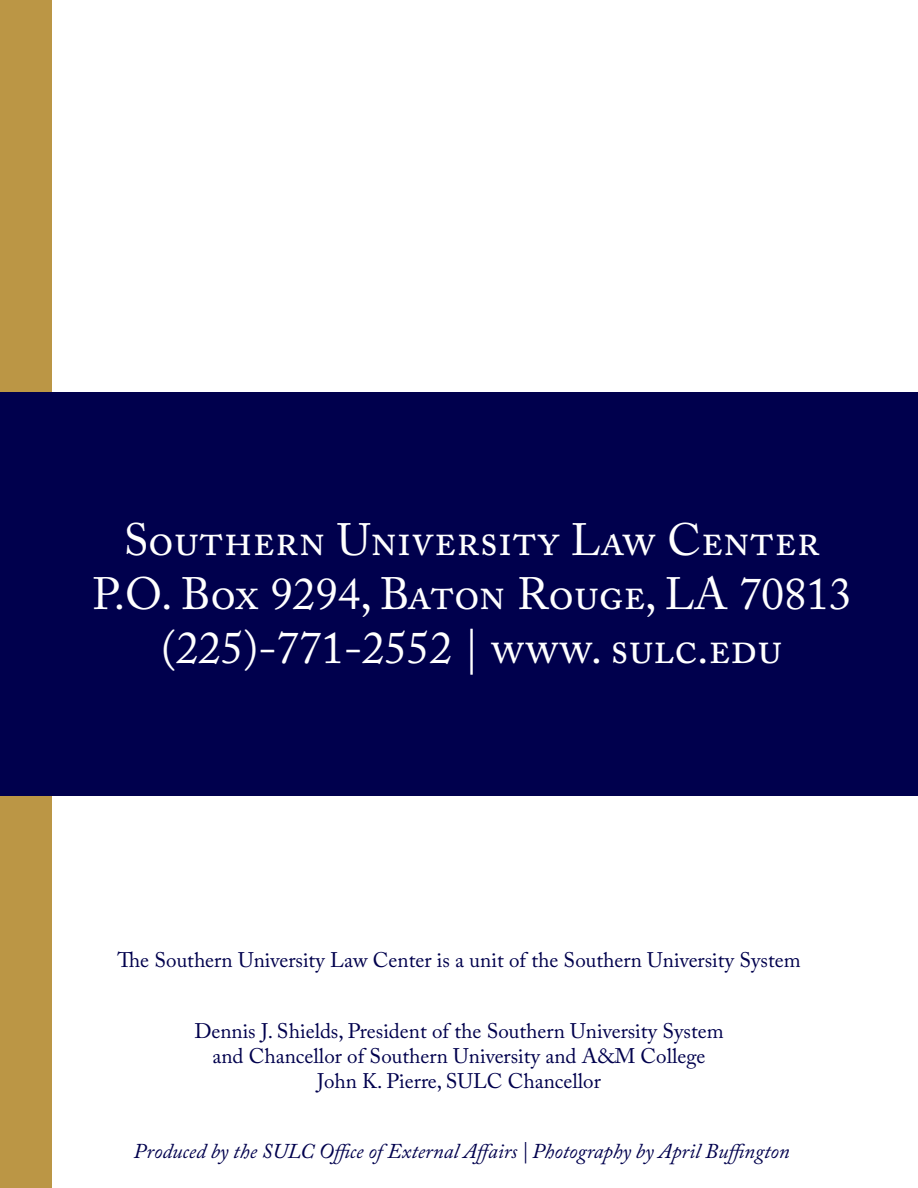
<style>
.page{position:relative;width:918px;height:1188px;background:#fff}
.page>*{position:absolute;margin:0;border:0;box-sizing:border-box;transform-origin:0 0}
.t1{font:45px "Adobe Caslon Pro";color:#fff}
.t2{font:21px "Adobe Caslon Pro";color:#00004d}
.t3{font:italic 21px "Adobe Caslon Pro";color:#00004d}
</style>
<div class="page">
<div style="left:0;top:392px;width:918px;height:404px;background:#00004d"></div>
<div style="left:0;top:0;width:52px;height:392px;background:#bb9645"></div>
<div style="left:0;top:796px;width:52px;height:392px;background:#bb9645"></div>
<p class="t1" style="left:124px;top:513px;width:698px">Southern University Law Center</p>
<p class="t1" style="left:92px;top:567px;width:761px">P.O. Box 9294, Baton Rouge, LA 70813</p>
<p class="t1" style="left:161px;top:621px;width:623px">(225)-771-2552 | www. sulc.edu</p>
<p class="t2" style="left:117px;top:948px;width:685px">The Southern University Law Center is a unit of the Southern University System</p>
<p class="t2" style="left:194px;top:1018px;width:531px">Dennis J. Shields, President of the Southern University System</p>
<p class="t2" style="left:212px;top:1043px;width:495px">and Chancellor of Southern University and A&amp;M College</p>
<p class="t2" style="left:317px;top:1069px;width:285px">John K. Pierre, SULC Chancellor</p>
<p class="t3" style="left:134px;top:1139px;width:658px">Produced by the SULC Office of External Affairs | Photography by April Buffington</p>
</div>
